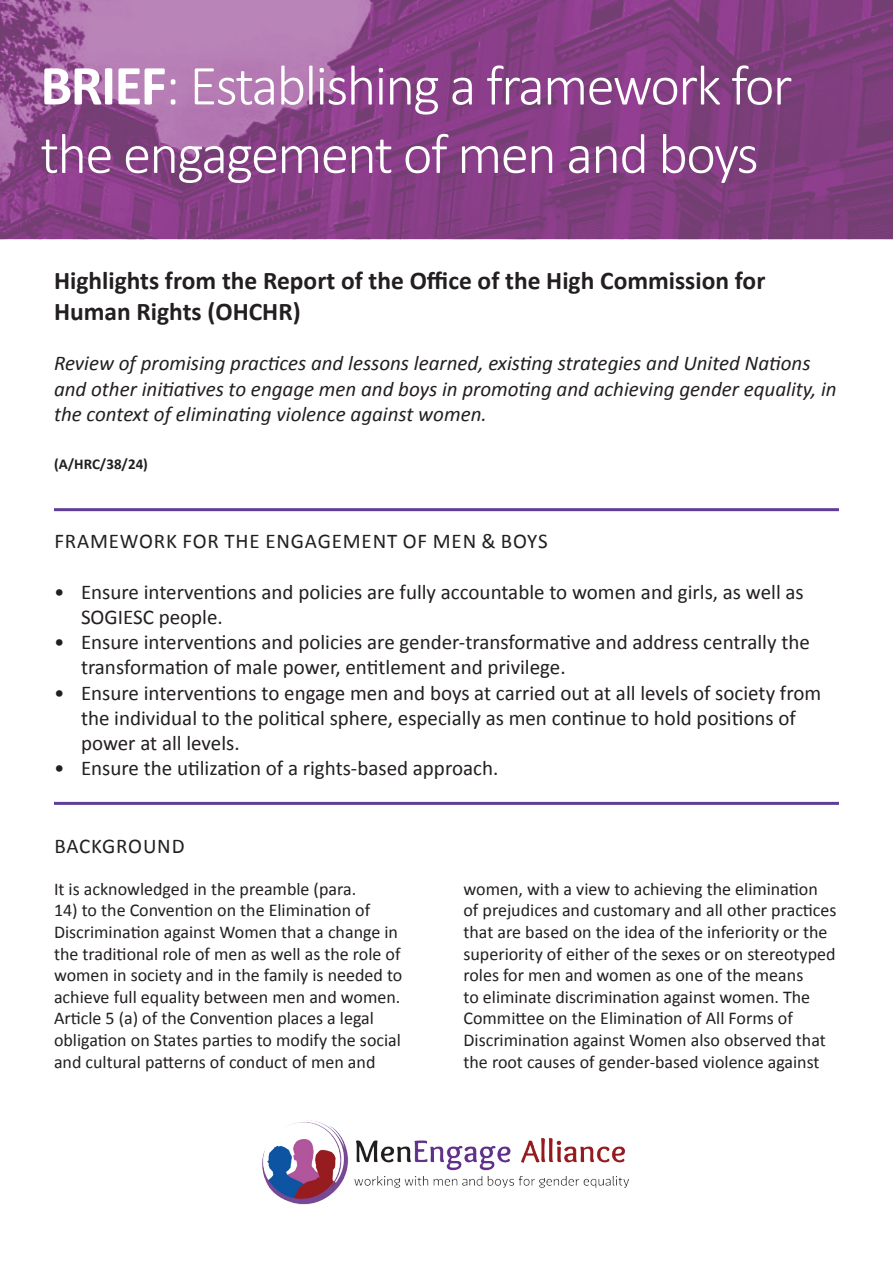
<style>
.page{position:relative;width:893px;height:1263px;background:#fff}
.page>*{position:absolute;margin:0;border:0;box-sizing:border-box;transform-origin:0 0}
.t1{font:300 57px/68.4px "Calibri";letter-spacing:-.03em;color:#fff}
.t2{font:700 25.5px/30.6px "Calibri";color:#231f20}
.t3{font:21px/25.2px "Calibri";color:#231f20}
.t4{font:italic 21px/25.2px "Calibri";color:#231f20}
.t5{font:21px "Calibri";letter-spacing:.04em;color:#231f20}
.t6{font:18px/21.6px "Calibri";color:#231f20}
.t7{font:700 15px "Calibri";color:#231f20}
.s1{font-weight:700}
</style>
<div class="page">
<hr style="left:54px;top:508px;width:785px;height:3px;background:#603e98">
<svg style="left:0;top:0;width:893px;height:239px;background:#8b498a"></svg>
<hr style="left:54px;top:802px;width:785px;height:3px;background:#603e98">
<img style="left:262px;top:1120px;width:367px;height:85px">
<p class="t1" style="left:40px;top:51px;width:753px"><span class="s1">BRIEF</span>: Establishing a framework for the engagement of men and boys</p>
<p class="t2" style="left:54px;top:264px;width:713px">Highlights from the Report of the Office of the High Commission for<br>Human Rights (OHCHR)</p>
<p class="t4" style="left:54px;top:350px;width:784px">Review of promising practices and lessons learned, existing strategies and United Nations and other initiatives to engage men and boys in promoting and achieving gender equality, in the context of eliminating violence against women.</p>
<p class="t7" style="left:54px;top:453px;width:95px">(A/HRC/38/24)</p>
<p class="t5" style="left:54px;top:527px;width:495px">FRAMEWORK FOR THE ENGAGEMENT OF MEN &amp; BOYS</p>
<p class="t3" style="left:81px;top:579px;width:724px;text-indent:-27px">• Ensure interventions and policies are fully accountable to women and girls, as well as<br>SOGIESC people.</p>
<p class="t3" style="left:81px;top:629px;width:730px;text-indent:-27px">• Ensure interventions and policies are gender-transformative and address centrally the transformation of male power, entitlement and privilege.</p>
<p class="t3" style="left:81px;top:679px;width:742px;text-indent:-27px">• Ensure interventions to engage men and boys at carried out at all levels of society from the individual to the political sphere, especially as men continue to hold positions of power at all levels.</p>
<p class="t3" style="left:54px;top:755px;width:446px">• Ensure the utilization of a rights-based approach.</p>
<p class="t5" style="left:54px;top:831px;width:132px">BACKGROUND</p>
<p class="t6" style="left:54px;top:877px;width:304px">It is acknowledged in the preamble (para.</p>
<p class="t6" style="left:54px;top:899px;width:350px">14) to the Convention on the Elimination of Discrimination against Women that a change in the traditional role of men as well as the role of women in society and in the family is needed to achieve full equality between men and women.<br>Article 5 (a) of the Convention places a legal obligation on States parties to modify the social and cultural patterns of conduct of men and</p>
<p class="t6" style="left:463px;top:877px;width:375px">women, with a view to achieving the elimination of prejudices and customary and all other practices that are based on the idea of the inferiority or the superiority of either of the sexes or on stereotyped roles for men and women as one of the means<br>to eliminate discrimination against women. The Committee on the Elimination of All Forms of Discrimination against Women also observed that the root causes of gender-based violence against</p>
</div>
